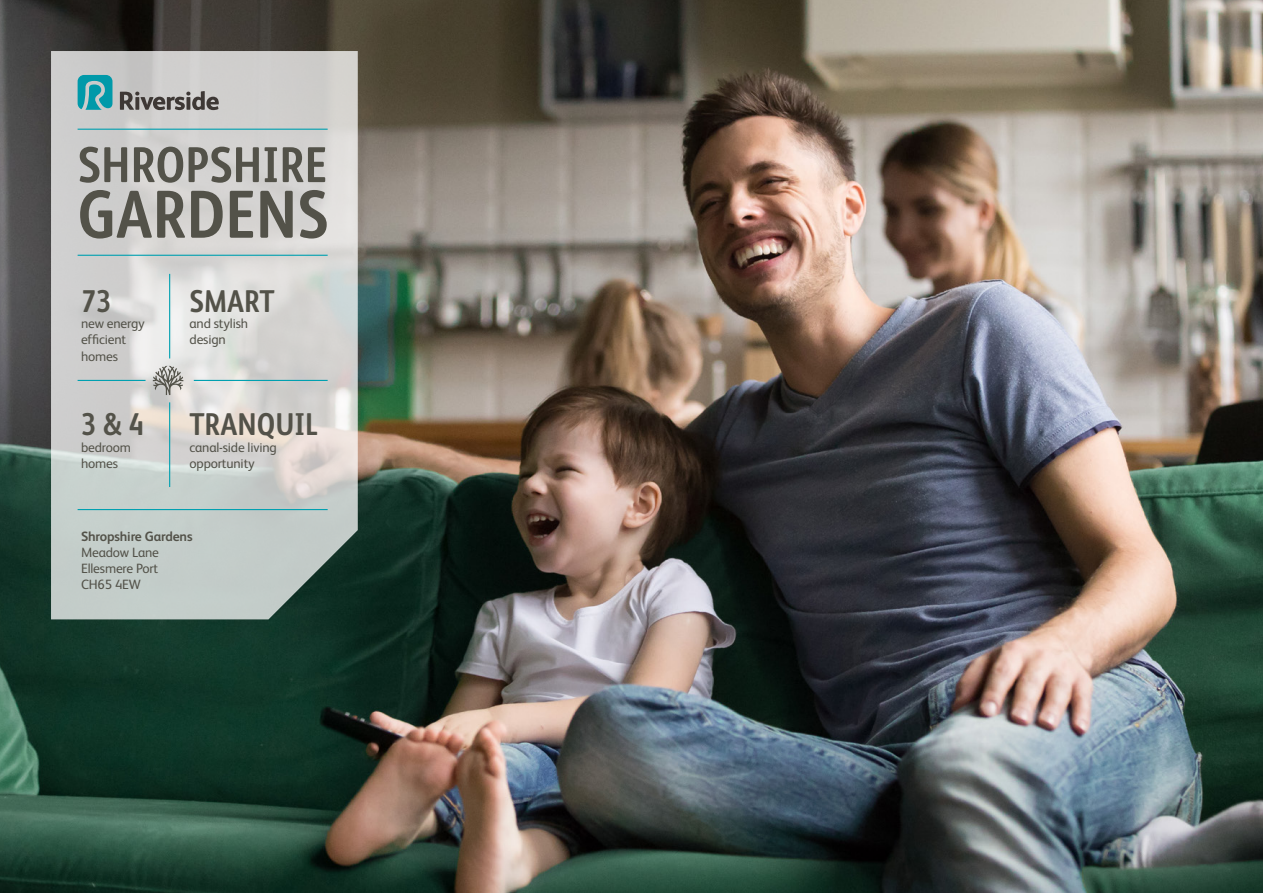
<style>
.page{position:relative;width:1263px;height:893px;background:#fff}
.page>*{position:absolute;margin:0;border:0;box-sizing:border-box;transform-origin:0 0}
.t1{font:700 67.8px "FS Albert Pro Narrow";color:#535249}
.t2{font:700 50.4px "FS Albert Pro Narrow";color:#535249}
.t3{font:700 31.5px "FS Albert Pro Narrow";color:#535249}
.t4{font:13.5px/16.2px "FS Albert";letter-spacing:-.01em;color:#535249}
.t5{font:700 13.5px "FS Albert";letter-spacing:-.01em;color:#535249}
</style>
<div class="page">
<img style="left:0;top:0;width:1263px;height:893px">
<svg style="left:51px;top:51px;width:307px;height:568px;background:#cdcfcc"></svg>
<svg style="left:120px;top:91px;width:99px;height:19px;background:#898684"></svg>
<svg style="left:78px;top:75px;width:34px;height:35px"></svg>
<hr style="left:78px;top:129px;width:250px;height:1px;background:#00a0b0">
<hr style="left:78px;top:255px;width:250px;height:1px;background:#00a0b0">
<hr style="left:78px;top:509px;width:250px;height:1px;background:#00a0b0">
<hr style="left:78px;top:380px;width:68px;height:1px;background:#00a0b0">
<hr style="left:194px;top:380px;width:134px;height:1px;background:#00a0b0">
<hr style="left:169px;top:274px;width:1px;height:84px;background:#00a0b0">
<hr style="left:169px;top:402px;width:1px;height:85px;background:#00a0b0">
<svg style="left:153px;top:366px;width:30px;height:29px"></svg>
<p class="t2" style="left:78px;top:128px;width:251px">SHROPSHIRE</p>
<p class="t1" style="left:78px;top:165px;width:253px">GARDENS</p>
<p class="t3" style="left:81px;top:278px;width:32px">73</p>
<p class="t4" style="left:81px;top:315px;width:65px">new energy efficient homes</p>
<p class="t3" style="left:81px;top:401px;width:64px">3&amp;4</p>
<p class="t4" style="left:81px;top:438px;width:52px">bedroom homes</p>
<p class="t3" style="left:190px;top:278px;width:87px">SMART</p>
<p class="t4" style="left:190px;top:315px;width:60px">and stylish design</p>
<p class="t3" style="left:190px;top:402px;width:130px">TRANQUIL</p>
<p class="t4" style="left:190px;top:438px;width:89px">canal-side living opportunity</p>
<p class="t5" style="left:81px;top:527px;width:113px">Shropshire Gardens</p>
<p class="t4" style="left:81px;top:543px;width:80px;text-align:justify">Meadow Lane Ellesmere Port CH65 4EW</p>
</div>
